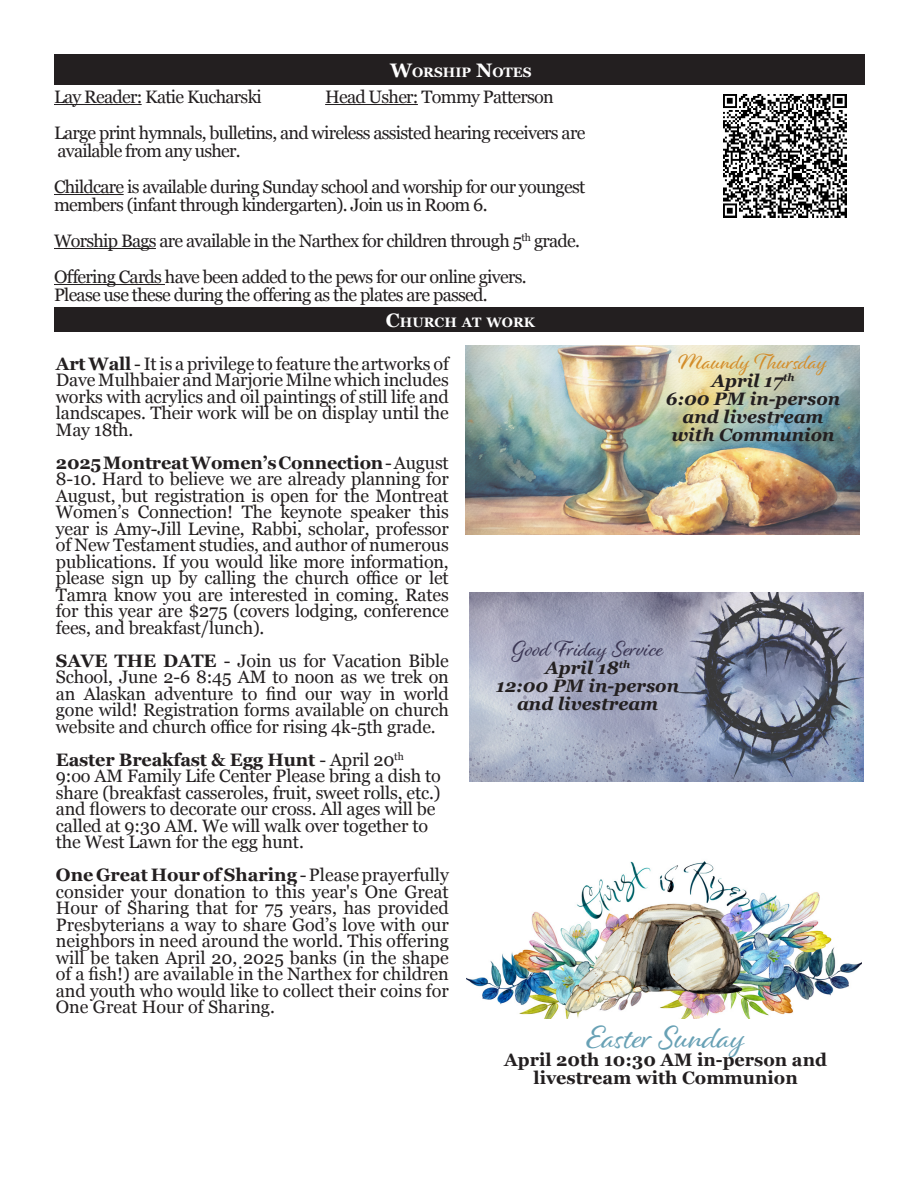
<style>
.page{position:relative;width:918px;height:1188px;background:#fff}
.page>*{position:absolute;margin:0;border:0;box-sizing:border-box;transform-origin:0 0}
.t1{font:33px "Alisha";color:#68a1b5}
.t2{font:22.5px "Alisha";color:#3a3553}
.t3{font:22.5px "Alisha";color:#d38d2a}
.t4{font:18px/16.5px "Georgia";letter-spacing:-.04em;color:#231f20;text-align:justify}
.t5{font:18px/16.5px "Georgia";letter-spacing:-.01em;color:#231f20}
.t6{font:italic 700 18px "Georgia";color:#231f20}
.t7{font:700 18px/18px "Georgia";color:#231f20;text-align:center}
.t8{font:700 13.65px "Georgia";color:#fff}
.s1{font-size:19.5px}
.s2{font-weight:700}
.s3{font-weight:400}
</style>
<div class="page">
<div style="left:54px;top:54px;width:811px;height:31px;background:#231f20"></div>
<hr style="left:54px;top:104px;width:88px;height:1px;background:#231f20">
<hr style="left:325px;top:104px;width:93px;height:1px;background:#231f20">
<hr style="left:54px;top:194px;width:70px;height:1px;background:#231f20">
<hr style="left:54px;top:248px;width:102px;height:1px;background:#231f20">
<hr style="left:54px;top:284px;width:111px;height:1px;background:#231f20">
<img style="left:724px;top:95px;width:122px;height:123px">
<div style="left:54px;top:308px;width:810px;height:24px;background:#231f20"></div>
<img style="left:466px;top:345px;width:394px;height:190px">
<img style="left:469px;top:592px;width:395px;height:190px">
<img style="left:467px;top:861px;width:394px;height:157px">
<p class="t8" style="left:390px;top:62px;width:143px"><span class="s1">W</span>ORSHIP <span class="s1">N</span>OTES</p>
<p class="t4" style="left:54px;top:88px;width:209px">Lay Reader: Katie Kucharski</p>
<p class="t4" style="left:325px;top:88px;width:230px">Head Usher: Tommy Patterson</p>
<p class="t4" style="left:54px;top:124px;width:533px">Large print hymnals, bulletins, and wireless assisted hearing receivers are</p>
<p class="t4" style="left:58px;top:142px;width:185px">available from any usher.</p>
<p class="t4" style="left:54px;top:177px;width:533px;line-height:18px">Childcare is available during Sunday school and worship for our youngest members (infant through kindergarten). Join us in Room 6.</p>
<p class="t4" style="left:54px;top:232px;width:527px">Worship Bags are available in the Narthex for children through 5<sup>th</sup> grade.</p>
<p class="t4" style="left:54px;top:268px;width:474px">Offering Cards have been added to the pews for our online givers.</p>
<p class="t4" style="left:54px;top:286px;width:435px">Please use these during the offering as the plates are passed.</p>
<p class="t8" style="left:386px;top:312px;width:151px"><span class="s1">C</span>HURCH AT WORK</p>
<p class="t4" style="left:56px;top:354px;width:394px"><span class="s2">Art Wall</span> - It is a privilege to feature the artworks of Dave Mulhbaier and Marjorie Milne which includes works with acrylics and oil paintings of still life and landscapes. Their work will be on display until the May 18th.</p>
<p class="t4" style="left:56px;top:453px;width:394px"><span class="s2">2025 Montreat Women’s Connection</span> - August 8-10. Hard to believe we are already planning for August, but registration is open for the Montreat Women’s Connection! The keynote speaker this year is Amy-Jill Levine, Rabbi, scholar, professor of New Testament studies, and author of numerous publications. If you would like more information, please sign up by calling the church office or let Tamra know you are interested in coming. Rates for this year are $275 (covers lodging, conference fees, and breakfast/lunch).</p>
<p class="t4" style="left:56px;top:651px;width:394px"><span class="s2">SAVE THE DATE</span> - Join us for Vacation Bible School, June 2-6 8:45 AM to noon as we trek on an Alaskan adventure to find our way in world gone wild! Registration forms available on church website and church office for rising 4k-5th grade.</p>
<p class="t7" style="left:56px;top:749px;width:349px">Easter Breakfast &amp; Egg Hunt <span class="s3">- April 20</span><sup>th</sup></p>
<p class="t5" style="left:56px;top:767px;width:386px">9:oo AM Family Life Center Please bring a dish to share (breakfast casseroles, fruit, sweet rolls, etc.) and flowers to decorate our cross. All ages will be called at 9:30 AM. We will walk over together to the West Lawn for the egg hunt.</p>
<p class="t4" style="left:56px;top:866px;width:394px"><span class="s2">One Great Hour of Sharing</span> - Please prayerfully consider your donation to this year's One Great Hour of Sharing that for 75 years, has provided Presbyterians a way to share God’s love with our neighbors in need around the world. This offering will be taken April 20, 2025 banks (in the shape of a fish!) are available in the Narthex for children and youth who would like to collect their coins for One Great Hour of Sharing.</p>
<p class="t3" style="left:678px;top:348px;width:151px">Maundy Thursday</p>
<p class="t6" style="left:711px;top:368px;width:85px">April 17<sup>th</sup></p>
<p class="t6" style="left:666px;top:386px;width:176px">6:00 PM in-person</p>
<p class="t6" style="left:683px;top:404px;width:143px">and livestream</p>
<p class="t6" style="left:671px;top:422px;width:165px">with Communion</p>
<p class="t2" style="left:512px;top:635px;width:153px">Good Friday Service</p>
<p class="t6" style="left:545px;top:654px;width:87px">April 18<sup>th</sup></p>
<p class="t6" style="left:496px;top:672px;width:184px">12:00 PM in-person</p>
<p class="t6" style="left:517px;top:690px;width:143px">and livestream</p>
<p class="t1" style="left:585px;top:1017px;width:162px">Easter Sunday</p>
<p class="t7" style="left:504px;top:1050px;width:324px">April 20th 10:30 AM in-person and livestream with Communion</p>
</div>
